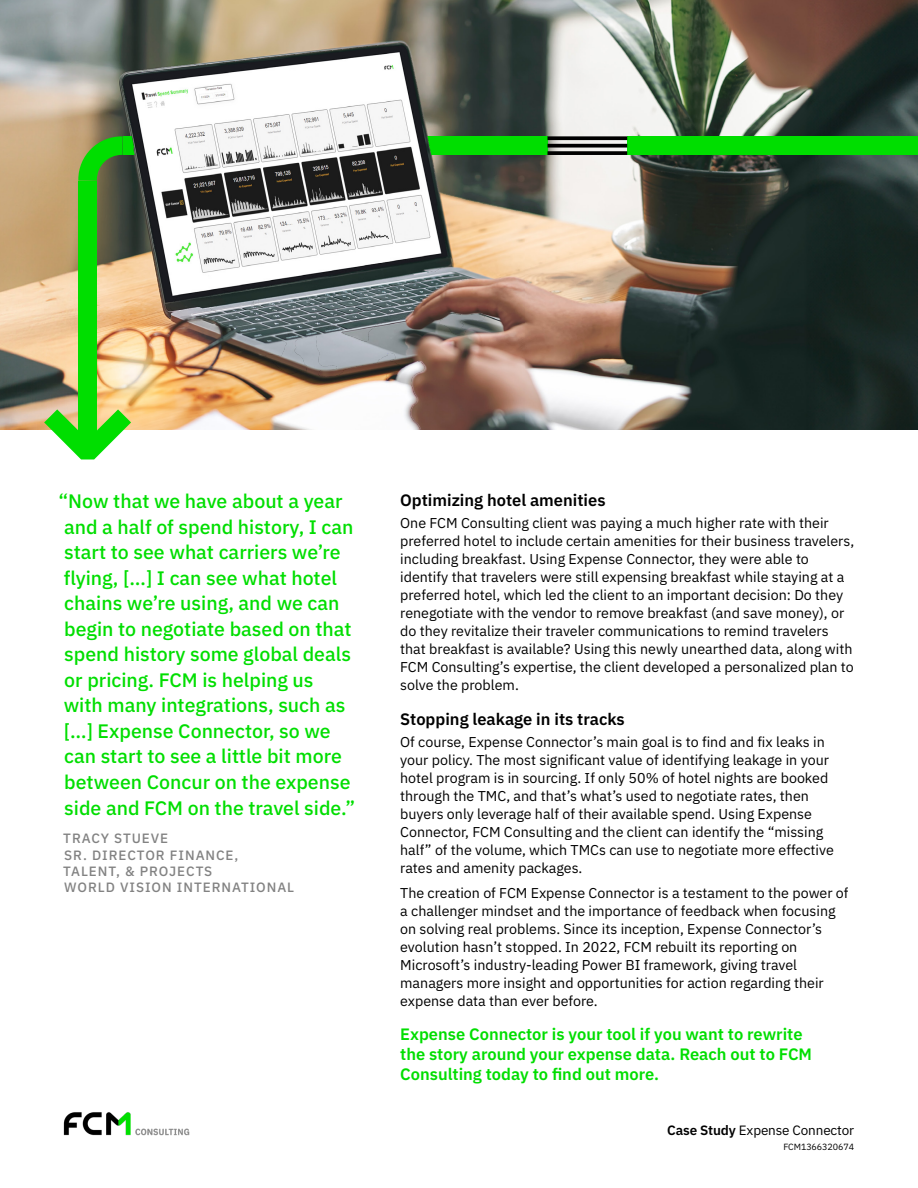
<style>
.page{position:relative;width:918px;height:1188px;background:#fff}
.page>*{position:absolute;margin:0;border:0;box-sizing:border-box;transform-origin:0 0}
.t1{font:500 19.5px/25.5px "IBM Plex Sans";color:#00de00}
.t2{font:600 16.5px/19.8px "IBM Plex Sans";color:#00de00}
.t3{font:600 16.5px "IBM Plex Sans";color:#000}
.t4{font:14.25px/18px "IBM Plex Sans";color:#000}
.t5{font:500 13.5px/16.2px "IBM Plex Sans";letter-spacing:.07em;color:#828282}
.t6{font:13.5px "IBM Plex Sans";letter-spacing:-.01em;color:#000}
.t7{font:9px "IBM Plex Sans";letter-spacing:-.01em;color:#000}
.s1{font-weight:600}
</style>
<div class="page">
<img style="left:63px;top:1112px;width:127px;height:24px">
<img style="left:524px;top:0;width:394px;height:429px">
<div style="left:627px;top:136px;width:291px;height:19px;background:#00de00"></div>
<div style="left:123px;top:136px;width:424px;height:19px;background:#00de00"></div>
<svg style="left:547px;top:136px;width:80px;height:4px"></svg>
<svg style="left:547px;top:144px;width:80px;height:4px"></svg>
<svg style="left:547px;top:151px;width:80px;height:4px"></svg>
<svg style="left:44px;top:429px;width:87px;height:30px"></svg>
<img style="left:0;top:0;width:524px;height:429px">
<p class="t1" style="left:59px;top:487px;width:298px">“Now that we have about a year and a half of spend history, I can start to see what carriers we’re flying, […] I can see what hotel chains we’re using, and we can begin to negotiate based on that spend history some global deals or pricing. FCM is helping us<br>with many integrations, such as […] Expense Connector, so we can start to see a little bit more between Concur on the expense side and FCM on the travel side.”</p>
<p class="t5" style="left:63px;top:829px;width:232px">TRACY STUEVE<br>SR. DIRECTOR FINANCE,<br>TALENT, &amp; PROJECTS<br>WORLD VISION INTERNATIONAL</p>
<p class="t3" style="left:400px;top:487px;width:207px">Optimizing hotel amenities</p>
<p class="t4" style="left:400px;top:513px;width:456px">One FCM Consulting client was paying a much higher rate with their preferred hotel to include certain amenities for their business travelers, including breakfast. Using Expense Connector, they were able to identify that travelers were still expensing breakfast while staying at a preferred hotel, which led the client to an important decision: Do they renegotiate with the vendor to remove breakfast (and save money), or do they revitalize their traveler communications to remind travelers that breakfast is available? Using this newly unearthed data, along with FCM Consulting’s expertise, the client developed a personalized plan to solve the problem.</p>
<p class="t3" style="left:400px;top:706px;width:226px">Stopping leakage in its tracks</p>
<p class="t4" style="left:400px;top:732px;width:435px">Of course, Expense Connector’s main goal is to find and fix leaks in your policy. The most significant value of identifying leakage in your hotel program is in sourcing. If only 50% of hotel nights are booked through the TMC, and that’s what’s used to negotiate rates, then buyers only leverage half of their available spend. Using Expense Connector, FCM Consulting and the client can identify the “missing half” of the volume, which TMCs can use to negotiate more effective rates and amenity packages.</p>
<p class="t4" style="left:400px;top:882px;width:450px">The creation of FCM Expense Connector is a testament to the power of a challenger mindset and the importance of feedback when focusing on solving real problems. Since its inception, Expense Connector’s evolution hasn’t stopped. In 2022, FCM rebuilt its reporting on Microsoft’s industry-leading Power BI framework, giving travel managers more insight and opportunities for action regarding their expense data than ever before.</p>
<p class="t2" style="left:400px;top:1023px;width:413px">Expense Connector is your tool if you want to rewrite the story around your expense data. Reach out to FCM<br>Consulting today to find out more.</p>
<p class="t6" style="left:667px;top:1120px;width:189px"><span class="s1">Case Study</span> Expense Connector</p>
<p class="t7" style="left:784px;top:1140px;width:72px">FCM1366320674</p>
</div>
